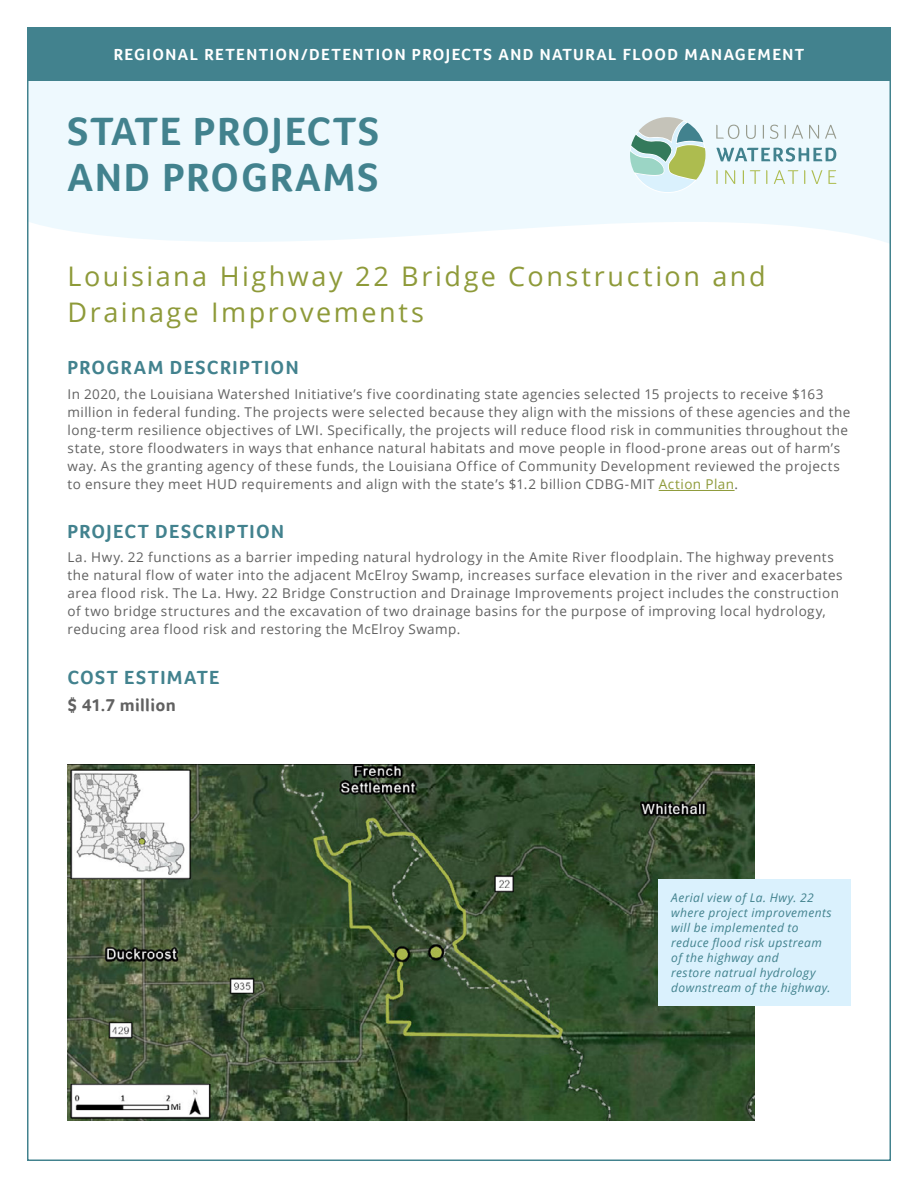
<style>
.page{position:relative;width:918px;height:1188px;background:#fff}
.page>*{position:absolute;margin:0;border:0;box-sizing:border-box;transform-origin:0 0}
.t1{font:700 40.5px/46.5px "Foco";letter-spacing:.05em;color:#42828e}
.t2{font:27px/36px "Open Sans";letter-spacing:.095em;color:#8e9a39}
.t3{font:700 19.5px "Foco";letter-spacing:.07em;color:#42828e}
.t4{font:700 18px "Foco";letter-spacing:.02em;color:#616161}
.t5{font:700 16.5px "Foco";letter-spacing:.09em;color:#fff}
.t6{font:13.5px/18px "Open Sans";letter-spacing:.035em;color:#616161}
.t7{font:italic 12px/15px "Open Sans";letter-spacing:.035em;color:#42828e}
.s1{color:#8e9a39}
</style>
<div class="page">
<svg style="left:30px;top:81px;width:858px;height:162px;background:#eff9fe"></svg>
<div style="left:27px;top:27px;width:864px;height:54px;background:#42828e"></div>
<svg style="left:716px;top:170px;width:2px;height:14px"></svg>
<svg style="left:725px;top:170px;width:10px;height:14px"></svg>
<svg style="left:743px;top:170px;width:1px;height:14px"></svg>
<svg style="left:750px;top:170px;width:10px;height:14px"></svg>
<svg style="left:766px;top:170px;width:1px;height:14px"></svg>
<svg style="left:774px;top:170px;width:24px;height:14px"></svg>
<svg style="left:804px;top:170px;width:1px;height:14px"></svg>
<svg style="left:811px;top:170px;width:11px;height:14px"></svg>
<svg style="left:828px;top:170px;width:8px;height:14px"></svg>
<svg style="left:716px;top:147px;width:120px;height:15px;background:#a8c9d0"></svg>
<svg style="left:716px;top:125px;width:23px;height:14px"></svg>
<svg style="left:746px;top:125px;width:10px;height:14px"></svg>
<svg style="left:763px;top:125px;width:1px;height:14px"></svg>
<svg style="left:770px;top:125px;width:8px;height:14px"></svg>
<svg style="left:785px;top:125px;width:1px;height:14px"></svg>
<svg style="left:792px;top:125px;width:11px;height:14px"></svg>
<svg style="left:809px;top:125px;width:10px;height:14px"></svg>
<svg style="left:825px;top:125px;width:11px;height:14px"></svg>
<svg style="left:630px;top:117px;width:75px;height:76px;background:#b9d1be"></svg>
<img style="left:68px;top:765px;width:686px;height:355px">
<div style="left:658px;top:879px;width:192px;height:126px;background:#daf1fd"></div>
<hr style="left:659px;top:490px;width:76px;height:1px;background:#8e9a39">
<p class="t5" style="left:114px;top:43px;width:692px">REGIONAL RETENTION/DETENTION PROJECTS AND NATURAL FLOOD MANAGEMENT</p>
<h1 class="t1" style="left:68px;top:107px;width:313px">STATE PROJECTS<br>AND PROGRAMS</h1>
<h2 class="t2" style="left:68px;top:257px;width:700px">Louisiana Highway 22 Bridge Construction and<br>Drainage Improvements</h2>
<h3 class="t3" style="left:68px;top:355px;width:233px">PROGRAM DESCRIPTION</h3>
<p class="t6" style="left:68px;top:385px;width:785px">In 2020, the Louisiana Watershed Initiative’s five coordinating state agencies selected 15 projects to receive $163 million in federal funding. The projects were selected because they align with the missions of these agencies and the long-term resilience objectives of LWI. Specifically, the projects will reduce flood risk in communities throughout the state, store floodwaters in ways that enhance natural habitats and move people in flood-prone areas out of harm’s way. As the granting agency of these funds, the Louisiana Office of Community Development reviewed the projects to ensure they meet HUD requirements and align with the state’s $1.2 billion CDBG-MIT <span class="s1">Action Plan</span>.</p>
<h3 class="t3" style="left:68px;top:519px;width:218px">PROJECT DESCRIPTION</h3>
<p class="t6" style="left:68px;top:548px;width:777px">La. Hwy. 22 functions as a barrier impeding natural hydrology in the Amite River floodplain. The highway prevents the natural flow of water into the adjacent McElroy Swamp, increases surface elevation in the river and exacerbates area flood risk. The La. Hwy. 22 Bridge Construction and Drainage Improvements project includes the construction of two bridge structures and the excavation of two drainage basins for the purpose of improving local hydrology, reducing area flood risk and restoring the McElroy Swamp.</p>
<h3 class="t3" style="left:68px;top:664px;width:153px">COST ESTIMATE</h3>
<h3 class="t4" style="left:68px;top:693px;width:110px">$ 41.7 million</h3>
<p class="t7" style="left:671px;top:890px;width:162px">Aerial view of La. Hwy. 22 where project improvements will be implemented to reduce flood risk upstream of the highway and<br>restore natrual hydrology downstream of the highway.</p>
</div>
